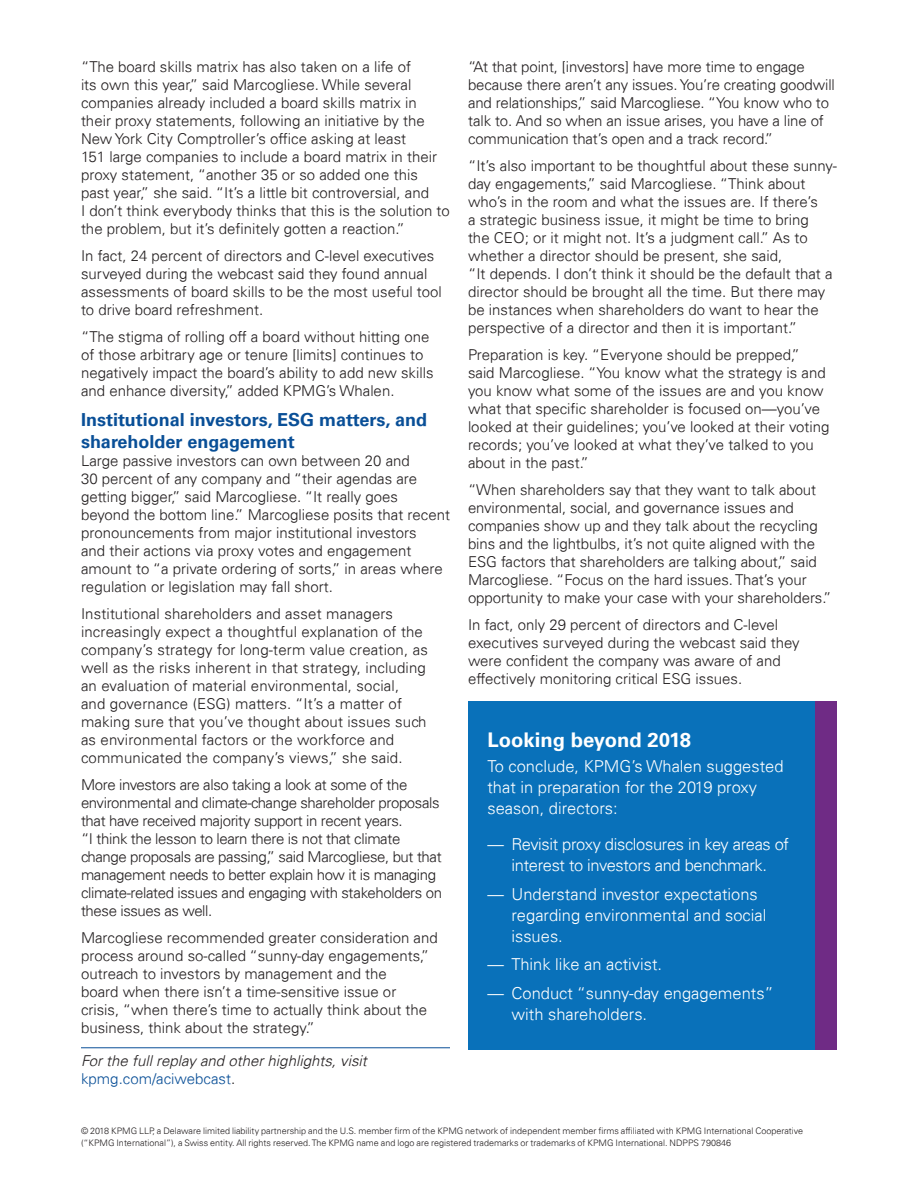
<style>
.page{position:relative;width:918px;height:1188px;background:#fff}
.page>*{position:absolute;margin:0;border:0;box-sizing:border-box;transform-origin:0 0}
.Bodycopy_10pt{font:700 20.25px "Univers 65";color:#fff}
.Subhead_12pt{font:700 18px/21.6px "Univers 65";color:#094f97}
.Bodycopy_10pt-2{font:300 16.5px/21px "Univers 45";color:#fff}
.Bodycopy_10pt-3{font:300 16.5px/21px "Univers 45";letter-spacing:-.02em;color:#fff;text-align:center}
.Bodycopy_10pt-4{font:300 15px/18px "Univers 45";color:#231f20}
.Bodycopy_10pt-5{font:300 15px/18px "Univers 45";letter-spacing:-.025em;color:#231f20}
.Bodycopy_10pt-6{font:italic 300 15px "Univers 45";color:#231f20}
.Bodycopy_10pt-7{font:300 15px "Univers 45";color:#094f97}
.Legal_6pt{font:300 9px/12px "Univers 45";color:#231f20}
.s1{color:#231f20}
</style>
<div class="page">
<div style="left:468px;top:701px;width:352px;height:349px;background:#0971ba"></div>
<div style="left:815px;top:701px;width:22px;height:349px;background:#6f2b85"></div>
<hr style="left:81px;top:1047px;width:369px;height:1px;background:#094f97">
<p class="Bodycopy_10pt-4" style="left:81px;top:57px;width:370px">“The board skills matrix has also taken on a life of<br>its own this year,” said Marcogliese. While several companies already included a board skills matrix in their proxy statements, following an initiative by the New York City Comptroller’s office asking at least<br>151 large companies to include a board matrix in their proxy statement, “another 35 or so added one this<br>past year,” she said. “It’s a little bit controversial, and<br>I don’t think everybody thinks that this is the solution to the problem, but it’s definitely gotten a reaction.”</p>
<p class="Bodycopy_10pt-4" style="left:81px;top:246px;width:362px">In fact, 24 percent of directors and C-level executives surveyed during the webcast said they found annual assessments of board skills to be the most useful tool to drive board refreshment.</p>
<p class="Bodycopy_10pt-4" style="left:81px;top:327px;width:354px">“The stigma of rolling off a board without hitting one of those arbitrary age or tenure [limits] continues to negatively impact the board’s ability to add new skills and enhance diversity,” added KPMG’s Whalen.</p>
<p class="Subhead_12pt" style="left:81px;top:409px;width:348px">Institutional investors, ESG matters, and shareholder engagement</p>
<p class="Bodycopy_10pt-4" style="left:81px;top:452px;width:371px">Large passive investors can own between 20 and<br>30 percent of any company and “their agendas are getting bigger,” said Marcogliese. “It really goes beyond the bottom line.” Marcogliese posits that recent pronouncements from major institutional investors<br>and their actions via proxy votes and engagement amount to “a private ordering of sorts,” in areas where regulation or legislation may fall short.</p>
<p class="Bodycopy_10pt-4" style="left:81px;top:605px;width:348px">Institutional shareholders and asset managers increasingly expect a thoughtful explanation of the company’s strategy for long-term value creation, as well as the risks inherent in that strategy, including an evaluation of material environmental, social,<br>and governance (ESG) matters. “It’s a matter of making sure that you’ve thought about issues such as environmental factors or the workforce and communicated the company’s views,” she said.</p>
<p class="Bodycopy_10pt-5" style="left:81px;top:776px;width:363px">More investors are also taking a look at some of the environmental and climate-change shareholder proposals that have received majority support in recent years.<br>“I think the lesson to learn there is not that climate change proposals are passing,” said Marcogliese, but that management needs to better explain how it is managing climate-related issues and engaging with stakeholders on these issues as well.</p>
<p class="Bodycopy_10pt-4" style="left:81px;top:929px;width:358px">Marcogliese recommended greater consideration and process around so-called “sunny-day engagements,” outreach to investors by management and the<br>board when there isn’t a time-sensitive issue or crisis, “when there’s time to actually think about the business, think about the strategy.”</p>
<p class="Bodycopy_10pt-6" style="left:81px;top:1052px;width:287px">For the full replay and other highlights, visit</p>
<p class="Bodycopy_10pt-7" style="left:81px;top:1070px;width:156px">kpmg.com/aciwebcast<span class="s1">.</span></p>
<p class="Bodycopy_10pt-4" style="left:468px;top:57px;width:368px">“At that point, [investors] have more time to engage because there aren’t any issues. You’re creating goodwill and relationships,” said Marcogliese. “You know who to talk to. And so when an issue arises, you have a line of communication that’s open and a track record.”</p>
<p class="Bodycopy_10pt-4" style="left:468px;top:156px;width:370px">“It’s also important to be thoughtful about these sunny&shy;day engagements,” said Marcogliese. “Think about who’s in the room and what the issues are. If there’s<br>a strategic business issue, it might be time to bring<br>the CEO; or it might not. It’s a judgment call.” As to whether a director should be present, she said,<br>“It depends. I don’t think it should be the default that a director should be brought all the time. But there may be instances when shareholders do want to hear the perspective of a director and then it is important.”</p>
<p class="Bodycopy_10pt-4" style="left:468px;top:345px;width:363px">Preparation is key. “Everyone should be prepped,” said Marcogliese. “You know what the strategy is and you know what some of the issues are and you know what that specific shareholder is focused on—you’ve looked at their guidelines; you’ve looked at their voting records; you’ve looked at what they’ve talked to you about in the past.”</p>
<p class="Bodycopy_10pt-4" style="left:468px;top:480px;width:365px">“When shareholders say that they want to talk about environmental, social, and governance issues and companies show up and they talk about the recycling bins and the lightbulbs, it’s not quite aligned with the ESG factors that shareholders are talking about,” said Marcogliese. “Focus on the hard issues. That’s your opportunity to make your case with your shareholders.”</p>
<p class="Bodycopy_10pt-4" style="left:468px;top:615px;width:333px">In fact, only 29 percent of directors and C-level executives surveyed during the webcast said they were confident the company was aware of and effectively monitoring critical ESG issues.</p>
<p class="Bodycopy_10pt" style="left:488px;top:728px;width:205px">Looking beyond 2018</p>
<p class="Bodycopy_10pt-2" style="left:488px;top:756px;width:298px">To conclude, KPMG’s Whalen suggested that in preparation for the 2019 proxy season, directors:</p>
<p class="Bodycopy_10pt-3" style="left:488px;top:834px;width:303px">— Revisit proxy disclosures in key areas of interest to investors and benchmark.</p>
<p class="Bodycopy_10pt-2" style="left:512px;top:883px;width:256px;text-indent:-24px">— Understand investor expectations regarding environmental and social issues.</p>
<p class="Bodycopy_10pt-2" style="left:488px;top:954px;width:176px">— Think like an activist.</p>
<p class="Bodycopy_10pt-2" style="left:512px;top:982px;width:264px;text-indent:-24px">— Conduct “sunny-day engagements” with shareholders.</p>
<p class="Legal_6pt" style="left:81px;top:1125px;width:724px">© 2018 KPMG LLP, a Delaware limited liability partnership and the U.S. member firm of the KPMG network of independent member firms affiliated with KPMG International Cooperative (“KPMG International”), a Swiss entity. All rights reserved. The KPMG name and logo are registered trademarks or trademarks of KPMG International. NDPPS 790846</p>
</div>
